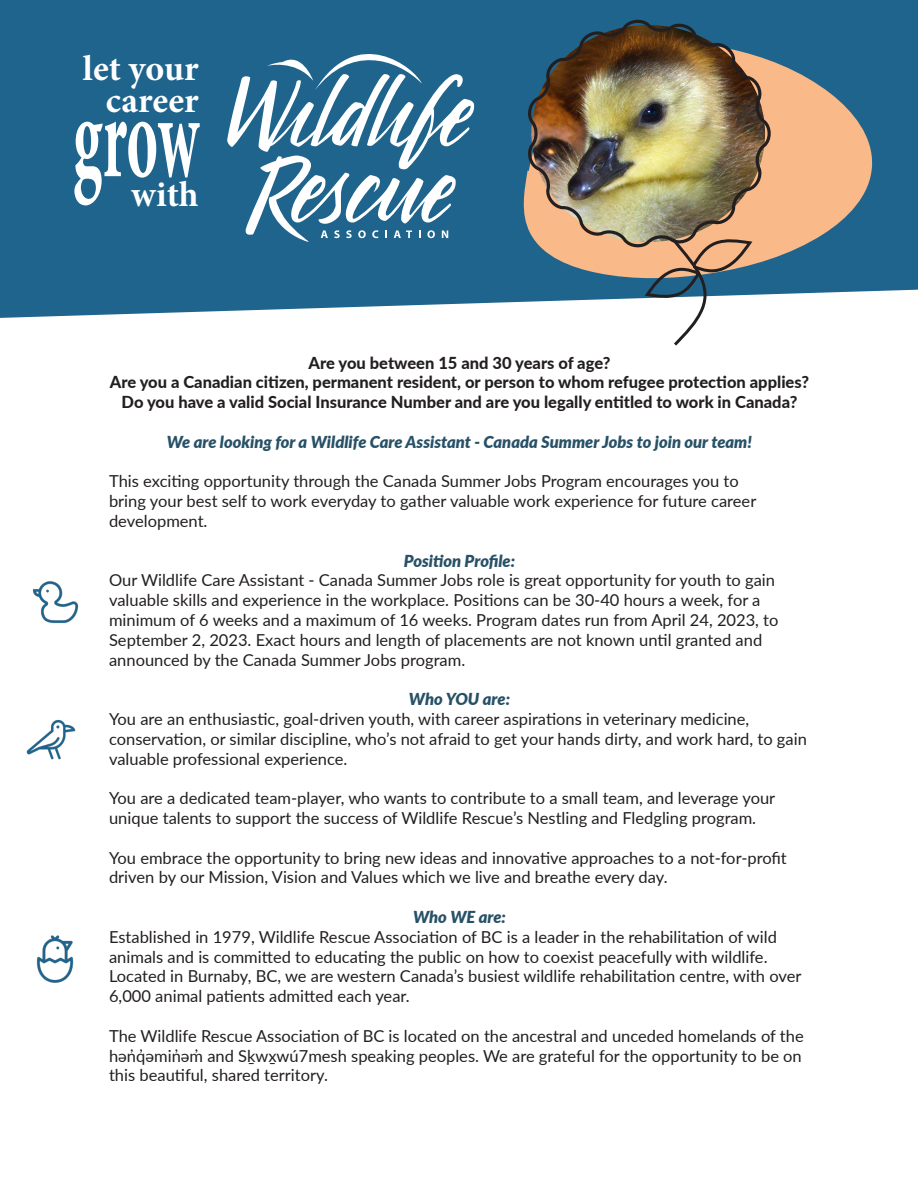
<style>
.page{position:relative;width:918px;height:1188px;background:#fff}
.page>*{position:absolute;margin:0;border:0;box-sizing:border-box;transform-origin:0 0}
.t1{font:700 120px "Minion Pro";color:#fff;scale:.5 1}
.t2{font:700 36px/31.5px "Minion Pro";color:#fff;text-align:right}
.t3{font:16.5px/19.8px "Lato";color:#231f20}
.t4{font:800 16.5px "Lato";color:#231f20}
.Paragraph_Style_1{font:italic 900 16.5px "Lato";color:#285167}
</style>
<div class="page">
<svg style="left:0;top:0;width:918px;height:318px;background:#2e6e94"></svg>
<svg style="left:520px;top:39px;width:353px;height:242px;background:#949189"></svg>
<img style="left:527px;top:19px;width:244px;height:229px">
<svg style="left:227px;top:54px;width:247px;height:188px"></svg>
<svg style="left:642px;top:199px;width:113px;height:147px"></svg>
<img style="left:33px;top:581px;width:46px;height:43px">
<img style="left:26px;top:719px;width:50px;height:41px">
<img style="left:36px;top:935px;width:38px;height:48px">
<p class="t2" style="left:83px;top:52px;width:117px">let your career</p>
<p class="t1" style="left:73px;top:53px;width:253px">grow</p>
<p class="t2" style="left:131px;top:178px;width:69px">with</p>
<p class="t4" style="left:309px;top:350px;width:303px">Are you between 15 and 30 years of age?</p>
<p class="t4" style="left:110px;top:370px;width:701px">Are you a Canadian citizen, permanent resident, or person to whom refugee protection applies?</p>
<p class="t4" style="left:122px;top:390px;width:677px">Do you have a valid Social Insurance Number and are you legally entitled to work in Canada?</p>
<p class="Paragraph_Style_1" style="left:167px;top:429px;width:587px">We are looking for a Wildlife Care Assistant - Canada Summer Jobs to join our team!</p>
<p class="t3" style="left:109px;top:471px;width:649px">This exciting opportunity through the Canada Summer Jobs Program encourages you to bring your best self to work everyday to gather valuable work experience for future career development.</p>
<p class="Paragraph_Style_1" style="left:404px;top:548px;width:113px">Position Profile:</p>
<p class="t3" style="left:109px;top:570px;width:671px">Our Wildlife Care Assistant - Canada Summer Jobs role is great opportunity for youth to gain valuable skills and experience in the workplace. Positions can be 30-40 hours a week, for a minimum of 6 weeks and a maximum of 16 weeks. Program dates run from April 24, 2023, to September 2, 2023. Exact hours and length of placements are not known until granted and announced by the Canada Summer Jobs program.</p>
<p class="Paragraph_Style_1" style="left:409px;top:687px;width:103px">Who YOU are:</p>
<p class="t3" style="left:109px;top:708px;width:699px">You are an enthusiastic, goal-driven youth, with career aspirations in veterinary medicine, conservation, or similar discipline, who’s not afraid to get your hands dirty, and work hard, to gain valuable professional experience.</p>
<p class="t3" style="left:109px;top:788px;width:668px">You are a dedicated team-player, who wants to contribute to a small team, and leverage your unique talents to support the success of Wildlife Rescue’s Nestling and Fledgling program.</p>
<p class="t3" style="left:109px;top:847px;width:679px">You embrace the opportunity to bring new ideas and innovative approaches to a not-for-profit driven by our Mission, Vision and Values which we live and breathe every day.</p>
<p class="Paragraph_Style_1" style="left:413px;top:905px;width:94px">Who WE are:</p>
<p class="t3" style="left:109px;top:926px;width:694px">Established in 1979, Wildlife Rescue Association of BC is a leader in the rehabilitation of wild animals and is committed to educating the public on how to coexist peacefully with wildlife.<br>Located in Burnaby, BC, we are western Canada’s busiest wildlife rehabilitation centre, with over 6,000 animal patients admitted each year.</p>
<p class="t3" style="left:109px;top:1025px;width:696px;text-align:justify">The Wildlife Rescue Association of BC is located on the ancestral and unceded homelands of the hən̓ q̓ əmin̓ əm̓ and Sḵwx̱wú7mesh speaking peoples. We are grateful for the opportunity to be on this beautiful, shared territory.</p>
</div>
